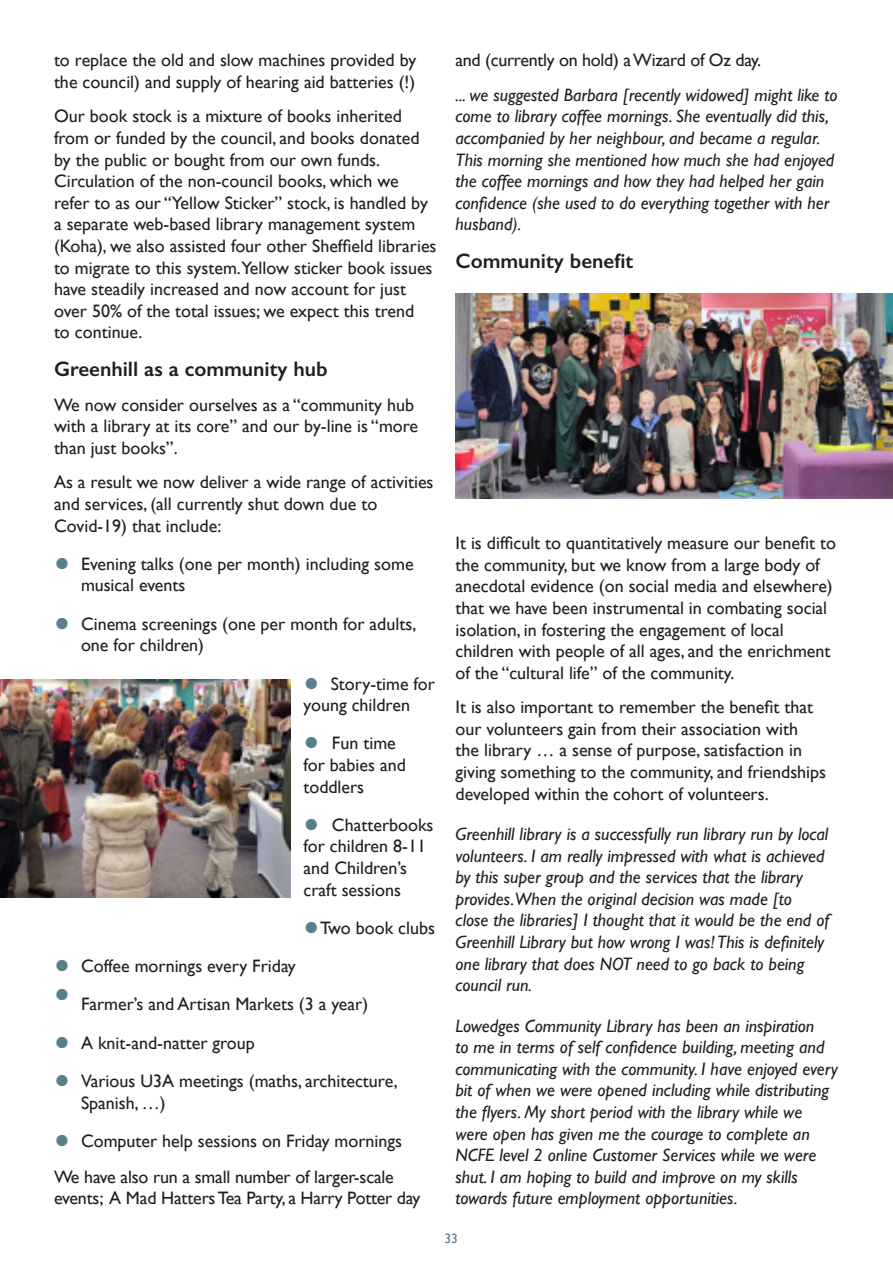
<style>
.page{position:relative;width:893px;height:1263px;background:#fff}
.page>*{position:absolute;margin:0;border:0;box-sizing:border-box;transform-origin:0 0}
.t1{font:600 21px "Gill Sans";color:#231f20}
.t2{font:18px/21.6px "Gill Sans";color:#231f20}
.t3{font:italic 18px/21.6px "Gill Sans";color:#231f20}
.t4{font:13.5px "Gill Sans";color:#56808c}
.s1{font-size:45px;color:#56808c}
</style>
<div class="page">
<img style="left:455px;top:293px;width:438px;height:206px">
<img style="left:0;top:679px;width:291px;height:218px">
<p class="t2" style="left:54px;top:49px;width:364px">to replace the old and slow machines provided by the council) and supply of hearing aid batteries (!)</p>
<p class="t2" style="left:54px;top:105px;width:384px">Our book stock is a mixture of books inherited from or funded by the council, and books donated by the public or bought from our own funds.<br>Circulation of the non-council books, which we refer to as our “Yellow Sticker” stock, is handled by a separate web-based library management system (Koha), we also assisted four other Sheffield libraries to migrate to this system.Yellow sticker book issues have steadily increased and now account for just over 50% of the total issues; we expect this trend<br>to continue.</p>
<p class="t1" style="left:54px;top:357px;width:275px">Greenhill as a community hub</p>
<p class="t2" style="left:54px;top:394px;width:366px">We now consider ourselves as a “community hub with a library at its core” and our by-line is “more than just books”.</p>
<p class="t2" style="left:54px;top:471px;width:381px">As a result we now deliver a wide range of activities and services, (all currently shut down due to<br>Covid-19) that include:</p>
<p class="t2" style="left:81px;top:553px;width:334px;text-indent:-27px"><span class="s1">•</span> Evening talks (one per month) including some musical events</p>
<p class="t2" style="left:81px;top:613px;width:337px;text-indent:-27px"><span class="s1">•</span> Cinema screenings (one per month for adults, one for children)</p>
<p class="t2" style="left:304px;top:672px;width:133px"><span class="s1">•</span> Story-time for young children</p>
<p class="t2" style="left:303px;top:732px;width:104px"><span class="s1">•</span> Fun time for babies and toddlers</p>
<p class="t2" style="left:303px;top:814px;width:132px"><span class="s1">•</span> Chatterbooks for children 8-11 and Children’s craft sessions</p>
<p class="t2" style="left:304px;top:917px;width:133px"><span class="s1">•</span>Two book clubs</p>
<p class="t2" style="left:54px;top:955px;width:243px"><span class="s1">•</span> Coffee mornings every Friday</p>
<p class="t2" style="left:54px;top:993px;width:316px"><span class="s1">•</span> Farmer’s and Artisan Markets (3 a year)</p>
<p class="t2" style="left:54px;top:1032px;width:202px"><span class="s1">•</span> A knit-and-natter group</p>
<p class="t2" style="left:81px;top:1070px;width:318px;text-indent:-27px"><span class="s1">•</span> Various U3A meetings (maths, architecture,<br>Spanish, …)</p>
<p class="t2" style="left:54px;top:1122px;width:350px;line-height:35.8px"><span class="s1">•</span> Computer help sessions on Friday mornings<br>We have also run a small number of larger-scale</p>
<p class="t2" style="left:54px;top:1187px;width:368px">events; A Mad Hatters Tea Party, a Harry Potter day</p>
<p class="t2" style="left:455px;top:49px;width:307px">and (currently on hold) a Wizard of Oz day.</p>
<p class="t3" style="left:455px;top:84px;width:384px">... we suggested Barbara [recently widowed] might like to come to library coffee mornings. She eventually did this, accompanied by her neighbour, and became a regular.<br>This morning she mentioned how much she had enjoyed the coffee mornings and how they had helped her gain confidence (she used to do everything together with her husband).</p>
<p class="t1" style="left:455px;top:249px;width:179px">Community benefit</p>
<p class="t2" style="left:455px;top:532px;width:382px">It is difficult to quantitatively measure our benefit to the community, but we know from a large body of anecdotal evidence (on social media and elsewhere) that we have been instrumental in combating social isolation, in fostering the engagement of local children with people of all ages, and the enrichment of the “cultural life” of the community.</p>
<p class="t2" style="left:455px;top:696px;width:372px">It is also important to remember the benefit that our volunteers gain from their association with<br>the library … a sense of purpose, satisfaction in giving something to the community, and friendships developed within the cohort of volunteers.</p>
<p class="t3" style="left:455px;top:823px;width:375px">Greenhill library is a successfully run library run by local volunteers. I am really impressed with what is achieved by this super group and the services that the library provides.When the original decision was made [to close the libraries] I thought that it would be the end of Greenhill Library but how wrong I was! This is definitely one library that does NOT need to go back to being council run.</p>
<p class="t3" style="left:455px;top:1015px;width:384px">Lowedges Community Library has been an inspiration<br>to me in terms of self confidence building, meeting and communicating with the community. I have enjoyed every bit of when we were opened including while distributing the flyers. My short period with the library while we were open has given me the courage to complete an NCFE level 2 online Customer Services while we were shut. I am hoping to build and improve on my skills towards future employment opportunities.</p>
<p class="t4" style="left:444px;top:1230px;width:15px">33</p>
</div>
